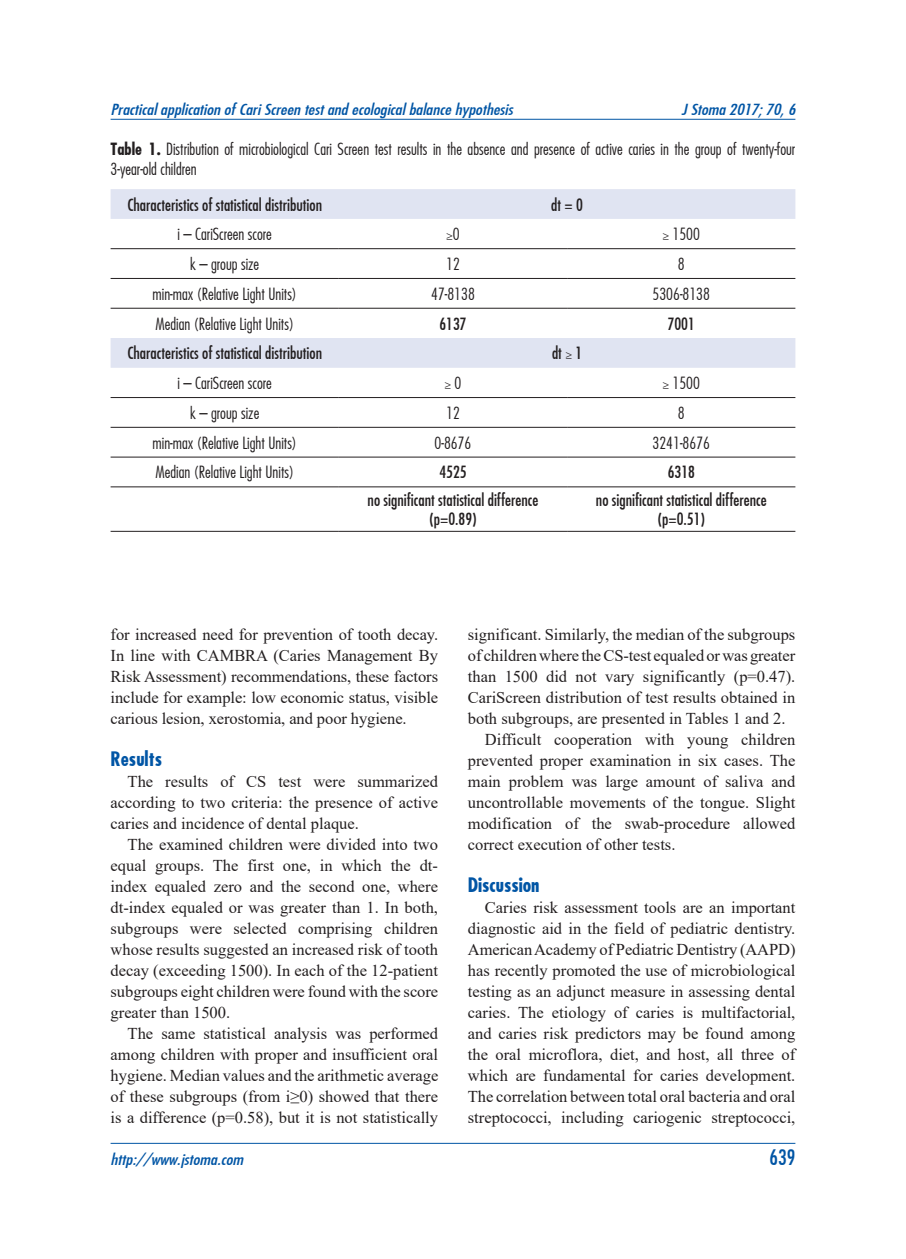
<style>
.page{position:relative;width:906px;height:1259px;background:#fff}
.page>*{position:absolute;margin:0;border:0;box-sizing:border-box;transform-origin:0 0}
.t1{font:21px "Fujiyama";color:#0155a5}
.t2{font:700 19.5px "Fujiyama";color:#0155a5}
.t3{font:16.5px/21px "Times New Roman";color:#231f20;text-align:justify}
.t4{font:300 16.5px/19.5px "Fujiyama";color:#231f20}
.t5{font:16.5px/19.5px "Fujiyama";color:#231f20;text-align:center}
.t6{font:16.5px "Adobe Arabic";color:#231f20}
.t7{font:italic 15px "Fujiyama";color:#0155a5;scale:1.2 1}
.s1{font-weight:700}
.s2{font-family:"Fujiyama";font-weight:300}
.s3{font-family:"Adobe Arabic";font-weight:400}
.s4{font-family:"Adobe Arabic"}
</style>
<div class="page">
<hr style="left:111px;top:119px;width:684px;height:1px;background:#0155a5">
<hr style="left:111px;top:1143px;width:684px;height:1px;background:#0155a5">
<svg style="left:111px;top:189px;width:684px;height:179px"></svg>
<hr style="left:111px;top:248px;width:228px;height:1px;background:#231f20">
<hr style="left:339px;top:248px;width:228px;height:1px;background:#231f20">
<hr style="left:567px;top:248px;width:228px;height:1px;background:#231f20">
<hr style="left:111px;top:278px;width:228px;height:1px;background:#231f20">
<hr style="left:339px;top:278px;width:228px;height:1px;background:#231f20">
<hr style="left:567px;top:278px;width:228px;height:1px;background:#231f20">
<hr style="left:111px;top:308px;width:228px;height:1px;background:#231f20">
<hr style="left:339px;top:308px;width:228px;height:1px;background:#231f20">
<hr style="left:567px;top:308px;width:228px;height:1px;background:#231f20">
<hr style="left:111px;top:397px;width:228px;height:1px;background:#231f20">
<hr style="left:339px;top:397px;width:228px;height:1px;background:#231f20">
<hr style="left:567px;top:397px;width:228px;height:1px;background:#231f20">
<hr style="left:111px;top:427px;width:228px;height:1px;background:#231f20">
<hr style="left:339px;top:427px;width:228px;height:1px;background:#231f20">
<hr style="left:567px;top:427px;width:228px;height:1px;background:#231f20">
<hr style="left:111px;top:457px;width:228px;height:1px;background:#231f20">
<hr style="left:339px;top:457px;width:228px;height:1px;background:#231f20">
<hr style="left:567px;top:457px;width:228px;height:1px;background:#231f20">
<hr style="left:111px;top:486px;width:228px;height:1px;background:#231f20">
<hr style="left:339px;top:486px;width:228px;height:1px;background:#231f20">
<hr style="left:567px;top:486px;width:228px;height:1px;background:#231f20">
<hr style="left:111px;top:531px;width:228px;height:1px;background:#231f20">
<hr style="left:339px;top:531px;width:228px;height:1px;background:#231f20">
<hr style="left:567px;top:531px;width:228px;height:1px;background:#231f20">
<p class="t7" style="left:111px;top:99px;width:336px">Practical application of Cari Screen test and ecological balance hypothesis</p>
<p class="t7" style="left:681px;top:99px;width:96px">J Stoma 2017; 70, 6</p>
<p class="t4" style="left:111px;top:139px;width:686px"><span class="s1">Table 1.</span> Distribution of microbiological Cari Screen test results in the absence and presence of active caries in the group of twenty-four<br>3-year-old children</p>
<p class="t5" style="left:127px;top:194px;width:196px">Characteristics of statistical distribution</p>
<p class="t5" style="left:551px;top:194px;width:33px">dt = 0</p>
<p class="t4" style="left:177px;top:224px;width:96px">i – CariScreen score</p>
<p class="t6" style="left:446px;top:225px;width:15px">≥<span class="s2">0</span></p>
<p class="t4" style="left:662px;top:224px;width:39px"><span class="s3">≥</span> 1500</p>
<p class="t4" style="left:190px;top:254px;width:71px">k – group size</p>
<p class="t4" style="left:446px;top:254px;width:15px">12</p>
<p class="t4" style="left:678px;top:254px;width:8px">8</p>
<p class="t4" style="left:153px;top:283px;width:146px">min-max (Relative Light Units)</p>
<p class="t4" style="left:431px;top:283px;width:45px">47-8138</p>
<p class="t4" style="left:652px;top:283px;width:59px">5306-8138</p>
<p class="t4" style="left:155px;top:313px;width:140px">Median (Relative Light Units)</p>
<p class="t5" style="left:439px;top:313px;width:29px">6137</p>
<p class="t5" style="left:668px;top:313px;width:29px">7001</p>
<p class="t5" style="left:127px;top:343px;width:196px">Characteristics of statistical distribution</p>
<p class="t5" style="left:552px;top:343px;width:32px">dt <span class="s4">≥</span> 1</p>
<p class="t4" style="left:177px;top:373px;width:96px">i – CariScreen score</p>
<p class="t6" style="left:444px;top:374px;width:18px">≥ <span class="s2">0</span></p>
<p class="t4" style="left:662px;top:373px;width:39px"><span class="s3">≥</span> 1500</p>
<p class="t4" style="left:190px;top:402px;width:71px">k – group size</p>
<p class="t4" style="left:446px;top:402px;width:15px">12</p>
<p class="t4" style="left:678px;top:402px;width:8px">8</p>
<p class="t4" style="left:153px;top:432px;width:146px">min-max (Relative Light Units)</p>
<p class="t4" style="left:434px;top:432px;width:38px">0-8676</p>
<p class="t4" style="left:652px;top:432px;width:59px">3241-8676</p>
<p class="t4" style="left:156px;top:462px;width:140px">Median (Relative Light Units)</p>
<p class="t5" style="left:439px;top:462px;width:29px">4525</p>
<p class="t5" style="left:668px;top:462px;width:29px">6318</p>
<p class="t5" style="left:368px;top:489px;width:172px">no significant statistical difference (p=0.89)</p>
<p class="t5" style="left:596px;top:489px;width:172px">no significant statistical difference (p=0.51)</p>
<p class="t3" style="left:111px;top:623px;width:329px">for increased need for prevention of tooth decay.<br>In line with CAMBRA (Caries Management By Risk Assessment) recommendations, these factors include for example: low economic status, visible carious lesion, xerostomia, and poor hygiene.</p>
<p class="t2" style="left:111px;top:746px;width:53px">Results</p>
<p class="t3" style="left:111px;top:770px;width:329px;text-indent:17px">The results of CS test were summarized according to two criteria: the presence of active caries and incidence of dental plaque.</p>
<p class="t3" style="left:111px;top:833px;width:329px;text-indent:17px">The examined children were divided into two equal groups. The first one, in which the dt&shy;index equaled zero and the second one, where dt-index equaled or was greater than 1. In both, subgroups were selected comprising children whose results suggested an increased risk of tooth decay (exceeding 1500). In each of the 12-patient subgroups eight children were found with the score greater than 1500.</p>
<p class="t3" style="left:111px;top:1022px;width:329px;text-indent:17px">The same statistical analysis was performed among children with proper and insufficient oral hygiene. Median values and the arithmetic average of these subgroups (from i≥0) showed that there is a difference (p=0.58), but it is not statistically</p>
<p class="t3" style="left:468px;top:623px;width:329px">significant. Similarly, the median of the subgroups</p>
<p class="t3" style="left:468px;top:644px;width:329px">of children where the CS-test equaled or was greater</p>
<p class="t3" style="left:468px;top:665px;width:329px">than 1500 did not vary significantly (p=0.47).</p>
<p class="t3" style="left:468px;top:686px;width:329px">CariScreen distribution of test results obtained in</p>
<p class="t3" style="left:468px;top:707px;width:319px">both subgroups, are presented in Tables 1 and 2.</p>
<p class="t3" style="left:485px;top:728px;width:312px">Difficult cooperation with young children</p>
<p class="t3" style="left:468px;top:749px;width:329px">prevented proper examination in six cases. The</p>
<p class="t3" style="left:468px;top:770px;width:329px">main problem was large amount of saliva and</p>
<p class="t3" style="left:468px;top:791px;width:329px">uncontrollable movements of the tongue. Slight</p>
<p class="t3" style="left:468px;top:812px;width:329px">modification of the swab-procedure allowed</p>
<p class="t3" style="left:468px;top:833px;width:209px">correct execution of other tests.</p>
<p class="t2" style="left:468px;top:872px;width:73px">Discussion</p>
<p class="t3" style="left:468px;top:896px;width:329px;text-indent:17px">Caries risk assessment tools are an important diagnostic aid in the field of pediatric dentistry.<br>American Academy of Pediatric Dentistry (AAPD) has recently promoted the use of microbiological testing as an adjunct measure in assessing dental caries. The etiology of caries is multifactorial, and caries risk predictors may be found among the oral microflora, diet, and host, all three of which are fundamental for caries development.<br>The correlation between total oral bacteria and oral streptococci, including cariogenic streptococci,</p>
<p class="t7" style="left:111px;top:1149px;width:112px">http://www.jstoma.com</p>
<p class="t1" style="left:769px;top:1143px;width:27px">639</p>
</div>
